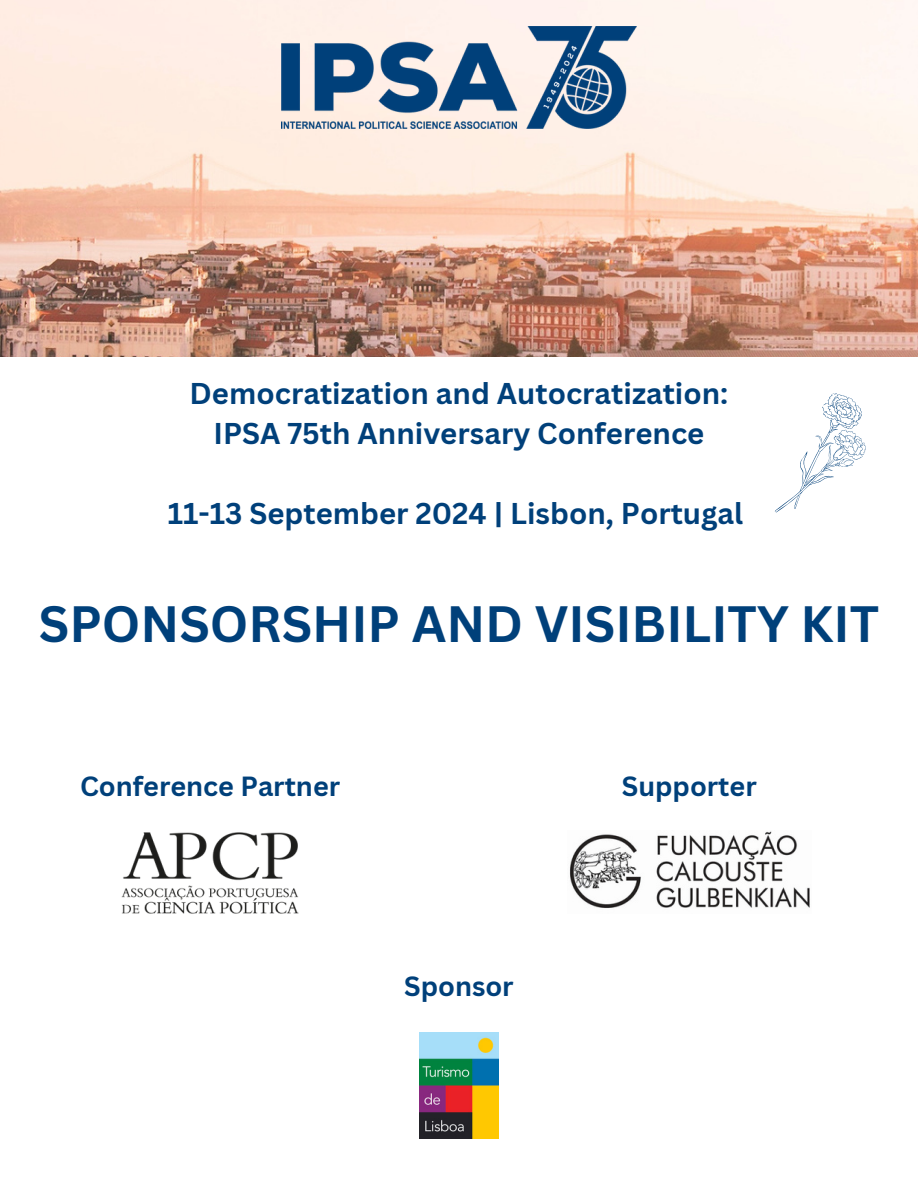
<style>
.page{position:relative;width:918px;height:1188px;background:#fff}
.page>*{position:absolute;margin:0;border:0;box-sizing:border-box;transform-origin:0 0}
.t1{font:700 49.8px "Canva Sans";color:#00407a}
.t2{font:700 29.25px "Canva Sans";color:#00407a}
.t3{font:700 27px "Canva Sans";color:#00407a}
</style>
<div class="page">
<img style="left:0;top:0;width:918px;height:357px">
<svg style="left:774px;top:393px;width:92px;height:120px"></svg>
<img style="left:121px;top:832px;width:178px;height:82px">
<img style="left:419px;top:1032px;width:79px;height:106px">
<img style="left:570px;top:831px;width:240px;height:77px">
<img style="left:281px;top:27px;width:356px;height:101px">
<p class="t2" style="left:190px;top:373px;width:540px">Democratization and Autocratization:</p>
<p class="t2" style="left:214px;top:413px;width:492px">IPSA 75th Anniversary Conference</p>
<p class="t2" style="left:168px;top:493px;width:577px">11-13 September 2024 | Lisbon, Portugal</p>
<p class="t1" style="left:39px;top:589px;width:842px">SPONSORSHIP AND VISIBILITY KIT</p>
<p class="t3" style="left:80px;top:768px;width:262px">Conference Partner</p>
<p class="t3" style="left:404px;top:967px;width:111px">Sponsor</p>
<p class="t3" style="left:622px;top:768px;width:136px">Supporter</p>
</div>
